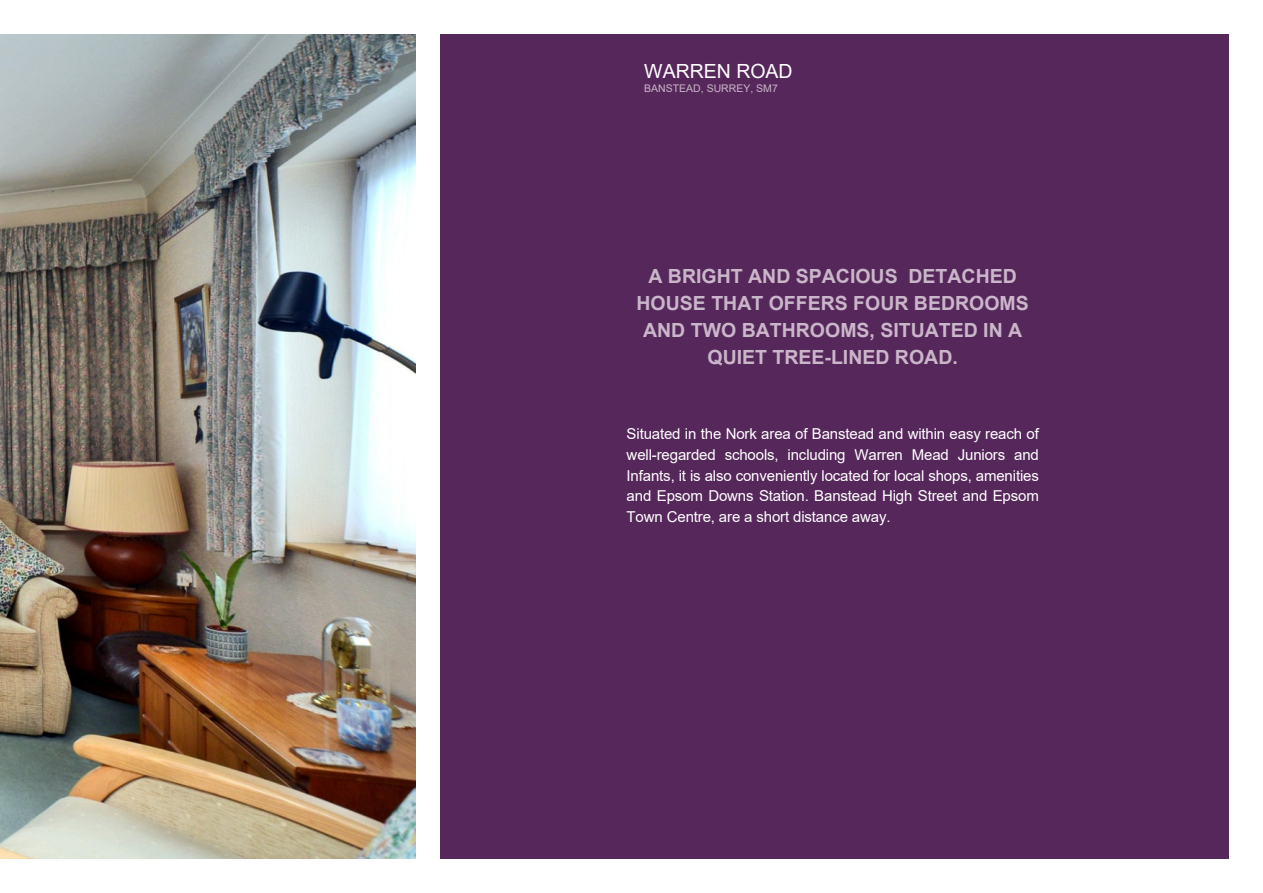
<style>
.page{position:relative;width:1263px;height:893px;background:#fff}
.page>*{position:absolute;margin:0;border:0;box-sizing:border-box;transform-origin:0 0}
.t1{font:700 19.5px/26.8px "Arial";color:#cab6c9;text-align:center}
.t2{font:19.5px "Arial";color:#fefefe}
.t3{font:15px/20.7px "Arial";letter-spacing:-.01em;color:#fff;text-align:justify}
.t4{font:10.5px "Arial";color:#cab6c9}
</style>
<div class="page">
<img style="left:0;top:34px;width:415px;height:825px">
<div style="left:441px;top:35px;width:788px;height:824px;background:#56275b"></div>
<h1 class="t2" style="left:644px;top:63px;width:150px">WARREN ROAD</h1>
<p class="t4" style="left:644px;top:84px;width:135px">BANSTEAD, SURREY, SM7</p>
<h1 class="t1" style="left:636px;top:265px;width:394px">A BRIGHT AND SPACIOUS DETACHED<br>HOUSE THAT OFFERS FOUR BEDROOMS<br>AND TWO BATHROOMS, SITUATED IN A<br>QUIET TREE-LINED ROAD.</h1>
<p class="t3" style="left:627px;top:425px;width:414px">Situated in the Nork area of Banstead and within easy reach of well-regarded schools, including Warren Mead Juniors and Infants, it is also conveniently located for local shops, amenities and Epsom Downs Station. Banstead High Street and Epsom Town Centre, are a short distance away.</p>
</div>
